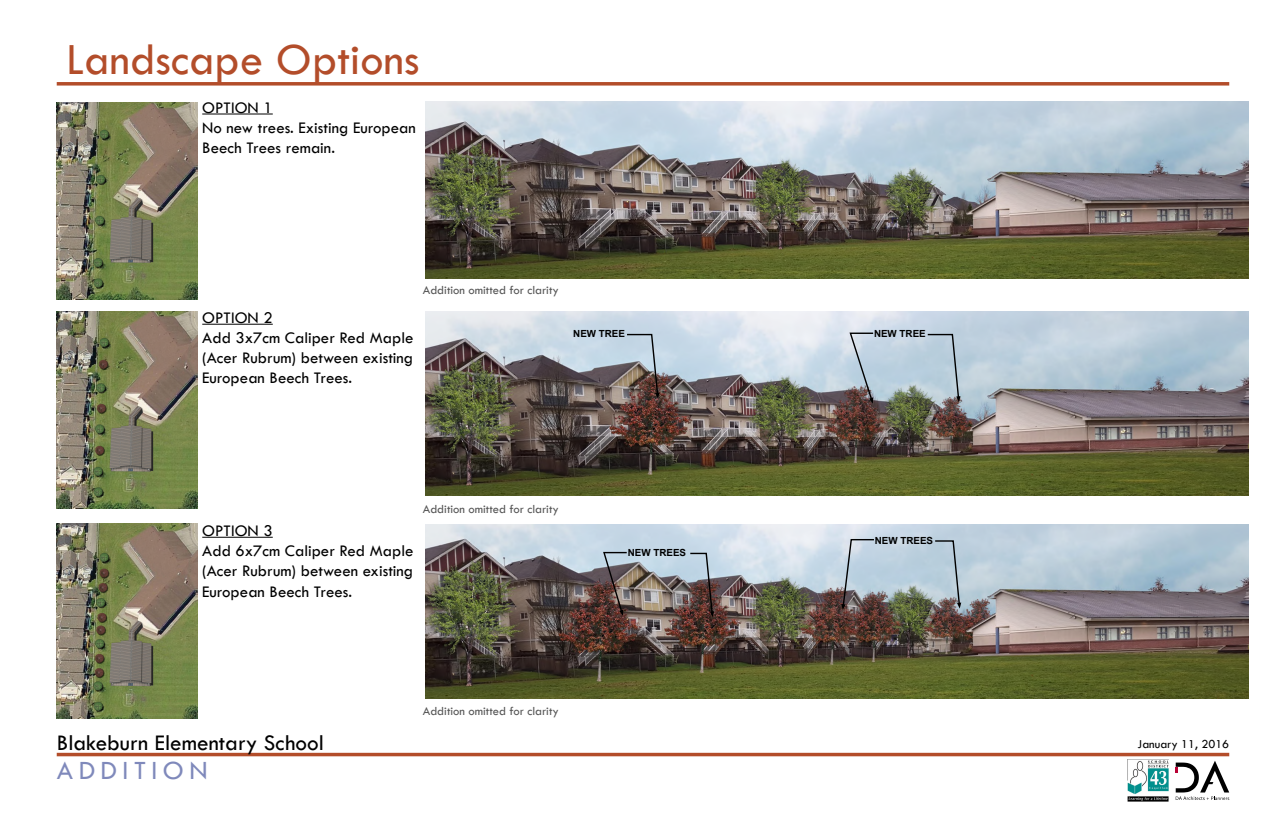
<style>
.page{position:relative;width:1286px;height:832px;background:#fff}
.page>*{position:absolute;margin:0;border:0;box-sizing:border-box;transform-origin:0 0}
.t1{font:46.2px "Tw Cen";color:#b34d2a}
.t2{font:27.3px "Tw Cen";letter-spacing:.2em;color:#7f89bb}
.t3{font:23.1px "Tw Cen";color:#000}
.t4{font:16.8px/20.2px "Tw Cen";color:#000}
.t5{font:12.6px "Tw Cen";color:#555}
.t6{font:12.6px "Tw Cen";color:#000}
.t7{font:700 9.8px "Arial";color:#000}
</style>
<div class="page">
<svg style="left:57px;top:752px;width:1171px;height:4px;background:#c27055"></svg>
<svg style="left:1175px;top:761px;width:53px;height:39px"></svg>
<img style="left:1127px;top:759px;width:42px;height:42px">
<svg style="left:57px;top:82px;width:1171px;height:4px;background:#bc6244"></svg>
<img style="left:57px;top:523px;width:140px;height:195px">
<img style="left:425px;top:311px;width:822px;height:184px">
<img style="left:425px;top:524px;width:822px;height:174px">
<img style="left:57px;top:311px;width:140px;height:197px">
<hr style="left:202px;top:324px;width:71px;height:1px;background:#000">
<hr style="left:202px;top:537px;width:71px;height:1px;background:#000">
<svg style="left:625px;top:333px;width:34px;height:65px;background:#909092"></svg>
<svg style="left:848px;top:332px;width:26px;height:71px;background:#a3acb6"></svg>
<svg style="left:926px;top:333px;width:34px;height:69px;background:#adbfcb"></svg>
<svg style="left:688px;top:552px;width:26px;height:65px;background:#7d767a"></svg>
<svg style="left:841px;top:538px;width:34px;height:72px;background:#a3acb6"></svg>
<svg style="left:933px;top:539px;width:28px;height:69px;background:#a7b6c1"></svg>
<svg style="left:602px;top:551px;width:26px;height:65px;background:#75696a"></svg>
<img style="left:425px;top:101px;width:822px;height:178px">
<img style="left:57px;top:103px;width:140px;height:196px">
<hr style="left:202px;top:113px;width:71px;height:1px;background:#000">
<h1 class="t1" style="left:66px;top:32px;width:355px">Landscape Options</h1>
<p class="t4" style="left:202px;top:97px;width:215px">OPTION 1<br>No new trees. Existing European<br>Beech Trees remain.</p>
<p class="t4" style="left:202px;top:307px;width:213px">OPTION 2<br>Add 3x7cm Caliper Red Maple (Acer Rubrum) between existing<br>European Beech Trees.</p>
<p class="t5" style="left:422px;top:282px;width:137px">Addition omitted for clarity</p>
<p class="t7" style="left:573px;top:327px;width:53px">NEW TREE</p>
<p class="t7" style="left:873px;top:327px;width:53px">NEW TREE</p>
<p class="t4" style="left:202px;top:520px;width:213px">OPTION 3<br>Add 6x7cm Caliper Red Maple (Acer Rubrum) between existing<br>European Beech Trees.</p>
<p class="t5" style="left:422px;top:501px;width:137px">Addition omitted for clarity</p>
<h3 class="t3" style="left:57px;top:729px;width:268px">Blakeburn Elementary School</h3>
<h2 class="t2" style="left:57px;top:754px;width:152px">ADDITION</h2>
<p class="t5" style="left:422px;top:703px;width:137px">Addition omitted for clarity</p>
<p class="t7" style="left:628px;top:546px;width:60px">NEW TREES</p>
<p class="t7" style="left:874px;top:534px;width:60px">NEW TREES</p>
<p class="t6" style="left:1137px;top:736px;width:93px">January 11, 2016</p>
</div>
